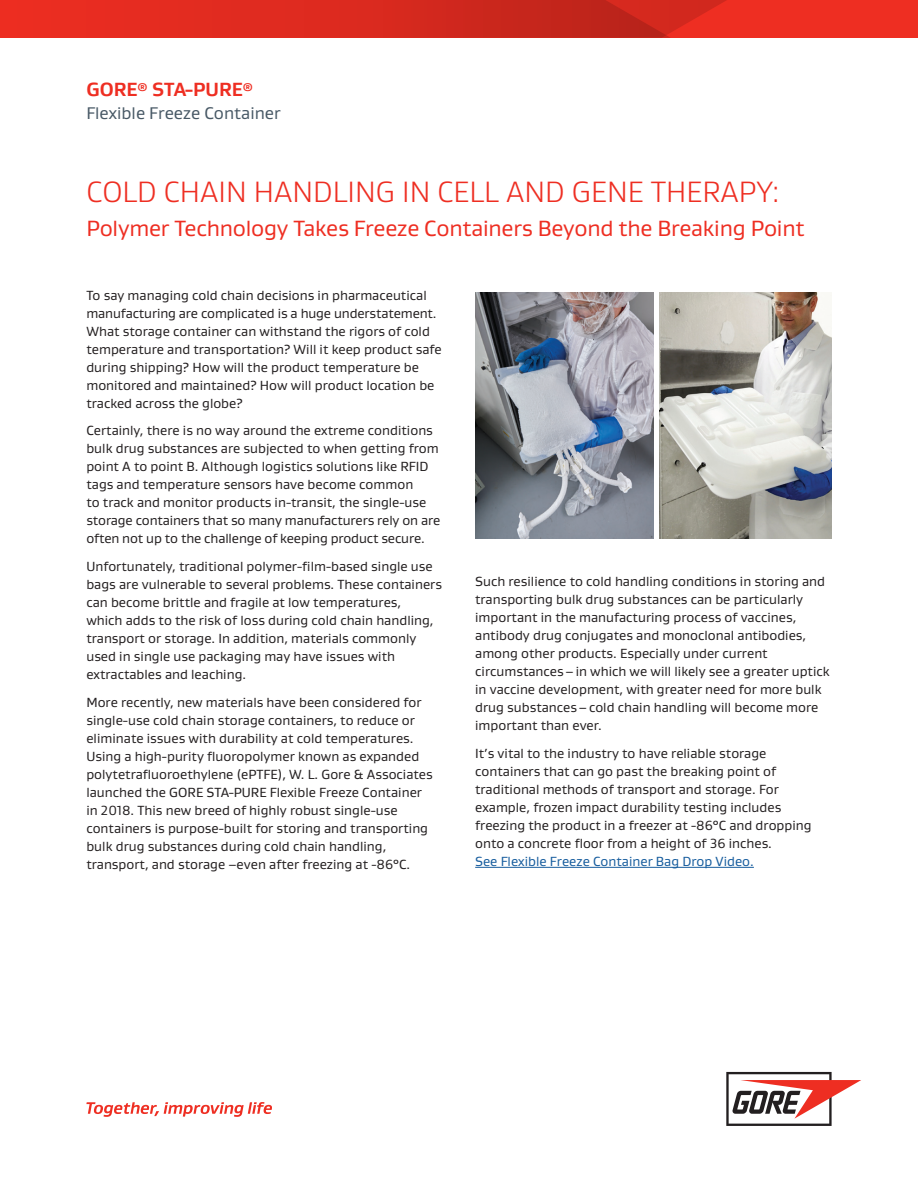
<style>
.page{position:relative;width:918px;height:1188px;background:#fff}
.page>*{position:absolute;margin:0;border:0;box-sizing:border-box;transform-origin:0 0}
.t1{font:300 30px "Gore Gustan";color:#ee2e22}
.t2{font:22.5px "Gore Gustan";letter-spacing:-.01em;color:#ee2e22}
.t3{font:700 19.5px "Gore Gustan";color:#ee2e22}
.t4{font:17.25px "Gore Gustan";color:#475865}
.t5{font:13.5px/18px "Gore Gustan";color:#231f20}
.t6{font:13.5px "Gore Gustan";color:#175d9e}
</style>
<div class="page">
<div style="left:0;top:0;width:918px;height:38px;background:#ee2e22"></div>
<svg style="left:178px;top:0;width:549px;height:38px"></svg>
<hr style="left:475px;top:867px;width:279px;height:1px;background:#175d9e">
<svg style="left:726px;top:1072px;width:135px;height:54px"></svg>
<svg style="left:86px;top:1102px;width:186px;height:15px"></svg>
<img style="left:475px;top:293px;width:178px;height:245px">
<img style="left:660px;top:293px;width:172px;height:245px">
<h3 class="t3" style="left:86px;top:76px;width:168px">GORE<sup>®</sup> STA-PURE<sup>®</sup></h3>
<p class="t4" style="left:86px;top:101px;width:196px">Flexible Freeze Container</p>
<h1 class="t1" style="left:86px;top:173px;width:695px">COLD CHAIN HANDLING IN CELL AND GENE THERAPY:</h1>
<h2 class="t2" style="left:86px;top:214px;width:720px">Polymer Technology Takes Freeze Containers Beyond the Breaking Point</h2>
<p class="t5" style="left:86px;top:286px;width:357px">To say managing cold chain decisions in pharmaceutical manufacturing are complicated is a huge understatement.<br>What storage container can withstand the rigors of cold temperature and transportation? Will it keep product safe during shipping? How will the product temperature be monitored and maintained? How will product location be tracked across the globe?</p>
<p class="t5" style="left:86px;top:421px;width:355px">Certainly, there is no way around the extreme conditions bulk drug substances are subjected to when getting from point A to point B. Although logistics solutions like RFID tags and temperature sensors have become common<br>to track and monitor products in-transit, the single-use storage containers that so many manufacturers rely on are often not up to the challenge of keeping product secure.</p>
<p class="t5" style="left:86px;top:557px;width:357px">Unfortunately, traditional polymer-film-based single use bags are vulnerable to several problems. These containers can become brittle and fragile at low temperatures,<br>which adds to the risk of loss during cold chain handling, transport or storage. In addition, materials commonly used in single use packaging may have issues with extractables and leaching.</p>
<p class="t5" style="left:86px;top:693px;width:348px">More recently, new materials have been considered for single-use cold chain storage containers, to reduce or eliminate issues with durability at cold temperatures.<br>Using a high-purity fluoropolymer known as expanded polytetrafluoroethylene (ePTFE), W. L. Gore &amp; Associates launched the GORE STA-PURE Flexible Freeze Container in 2018. This new breed of highly robust single-use containers is purpose-built for storing and transporting bulk drug substances during cold chain handling, transport, and storage –even after freezing at -86°C.</p>
<p class="t5" style="left:475px;top:572px;width:356px">Such resilience to cold handling conditions in storing and transporting bulk drug substances can be particularly important in the manufacturing process of vaccines, antibody drug conjugates and monoclonal antibodies, among other products. Especially under current circumstances–in which we will likely see a greater uptick in vaccine development, with greater need for more bulk drug substances–cold chain handling will become more important than ever.</p>
<p class="t5" style="left:475px;top:744px;width:338px">It’s vital to the industry to have reliable storage containers that can go past the breaking point of traditional methods of transport and storage. For example, frozen impact durability testing includes freezing the product in a freezer at -86°C and dropping onto a concrete floor from a height of 36 inches.</p>
<p class="t6" style="left:475px;top:852px;width:280px">See Flexible Freeze Container Bag Drop Video.</p>
</div>
